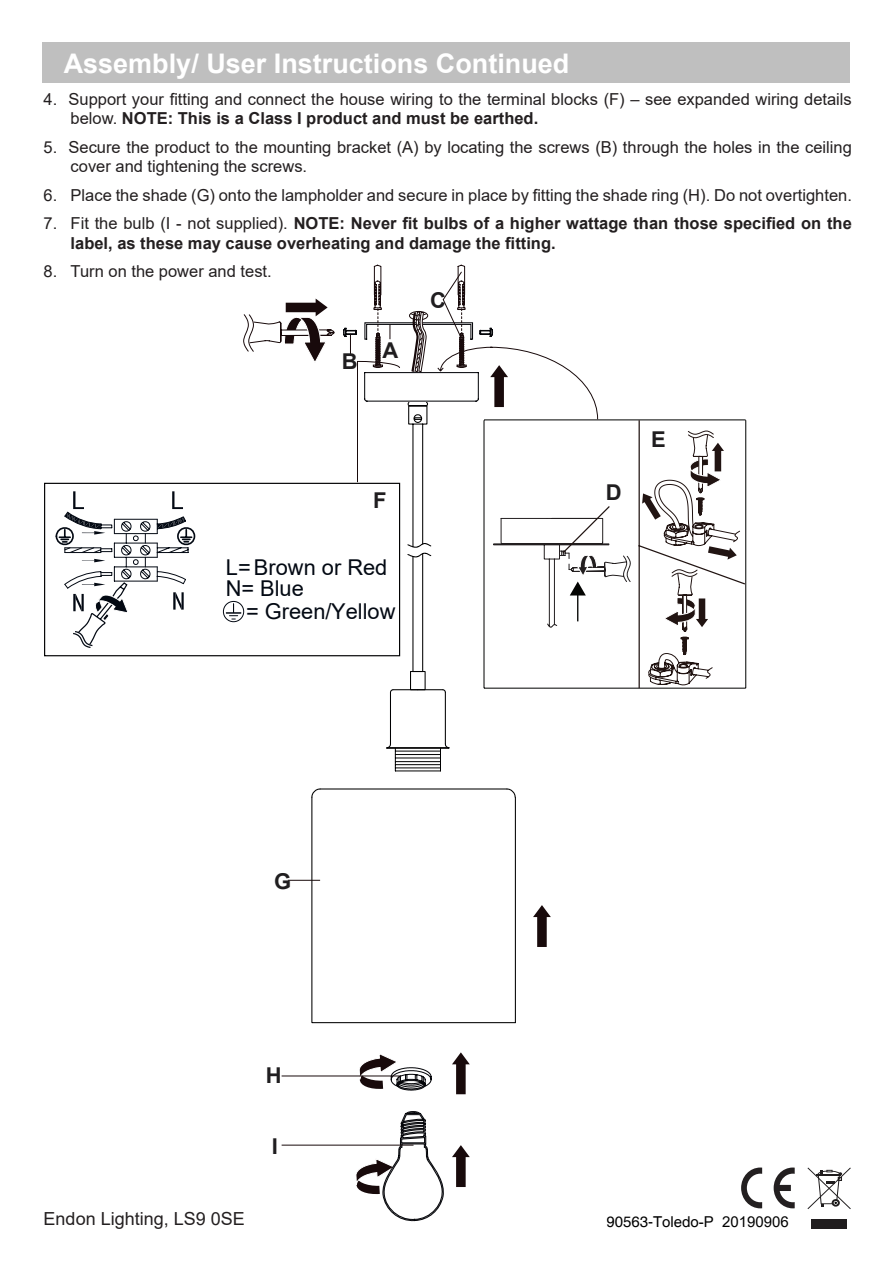
<style>
.page{position:relative;width:893px;height:1263px;background:#fff}
.page>*{position:absolute;margin:0;border:0;box-sizing:border-box;transform-origin:0 0}
.t1{font:700 27px "Arial";color:#fff}
.t2{font:21.9px/44.1px "Arial";color:#030913}
.t3{font:700 21.9px "Arial";color:#201e20}
.t4{font:18px "Arial";color:#231f20}
.t5{font:16.5px/19.8px "Arial";color:#231f20}
.t6{font:700 16.5px/19.8px "Arial";color:#231f20}
.t7{font:15px "Helvetica";color:#000}
.s1{font-weight:700}
.s2{font-weight:400}
.s3{font-family:"Arial"}
</style>
<div class="page">
<svg style="left:741px;top:1167px;width:21px;height:41px"></svg>
<svg style="left:774px;top:1167px;width:21px;height:41px"></svg>
<svg style="left:807px;top:1167px;width:44px;height:42px"></svg>
<div style="left:811px;top:1219px;width:36px;height:9px;background:#201d1e"></div>
<div style="left:43px;top:43px;width:807px;height:40px;background:#bfbfbf"></div>
<svg style="left:243px;top:299px;width:92px;height:62px"></svg>
<svg style="left:363px;top:789px;width:69px;height:302px"></svg>
<svg style="left:533px;top:905px;width:18px;height:42px"></svg>
<svg style="left:452px;top:1052px;width:18px;height:42px"></svg>
<svg style="left:359px;top:1053px;width:39px;height:37px"></svg>
<svg style="left:356px;top:1111px;width:88px;height:110px"></svg>
<svg style="left:452px;top:1145px;width:18px;height:42px"></svg>
<hr style="left:395px;top:771px;width:45px;height:1px;background:#000001">
<svg style="left:406px;top:771px;width:100px;height:25px"></svg>
<svg style="left:506px;top:788px;width:10px;height:8px"></svg>
<hr style="left:320px;top:788px;width:187px;height:1px;background:#000001">
<svg style="left:311px;top:788px;width:10px;height:8px"></svg>
<svg style="left:311px;top:796px;width:205px;height:228px"></svg>
<hr style="left:484px;top:419px;width:262px;height:1px;background:#191a19">
<hr style="left:484px;top:688px;width:262px;height:1px;background:#191a19">
<svg style="left:637px;top:419px;width:109px;height:270px"></svg>
<svg style="left:342px;top:264px;width:289px;height:507px"></svg>
<svg style="left:55px;top:491px;width:141px;height:157px"></svg>
<div style="left:223px;top:601px;width:21px;height:21px;border:1px solid #030913;border-radius:50%"></div>
<svg style="left:226px;top:604px;width:15px;height:16px"></svg>
<div style="left:44px;top:483px;width:356px;height:173px;border:1px solid #000002"></div>
<hr style="left:288px;top:880px;width:32px;height:1px;background:#180a0b">
<hr style="left:282px;top:1075px;width:119px;height:1px;background:#180a0b">
<hr style="left:282px;top:1145px;width:131px;height:1px;background:#180a0b">
<p class="t1" style="left:64px;top:44px;width:507px">Assembly/ User Instructions Continued</p>
<p class="t5" style="left:71px;top:89px;width:783px;text-indent:-27px">4. Support your fitting and connect the house wiring to the terminal blocks (F) – see expanded wiring details below. <span class="s1">NOTE: This is a Class I product and must be earthed.</span></p>
<p class="t5" style="left:71px;top:137px;width:783px;text-indent:-27px">5. Secure the product to the mounting bracket (A) by locating the screws (B) through the holes in the ceiling cover and tightening the screws.</p>
<p class="t5" style="left:44px;top:185px;width:810px">6. Place the shade (G) onto the lampholder and secure in place by fitting the shade ring (H). Do not overtighten.</p>
<p class="t6" style="left:71px;top:213px;width:783px;text-indent:-27px"><span class="s2">7. Fit the bulb (I - not supplied).</span> NOTE: Never fit bulbs of a higher wattage than those specified on the label, as these may cause overheating and damage the fitting.</p>
<p class="t5" style="left:44px;top:261px;width:230px">8. Turn on the power and test.</p>
<h2 class="t3" style="left:342px;top:346px;width:17px">B</h2>
<h2 class="t3" style="left:382px;top:334px;width:17px">A</h2>
<h2 class="t3" style="left:430px;top:285px;width:17px">C</h2>
<h2 class="t3" style="left:373px;top:485px;width:15px">F</h2>
<h2 class="t2" style="left:246px;top:545px;width:151px;text-indent:-20px">L= Brown or Red = Green/Yellow</h2>
<h2 class="t2" style="left:226px;top:566px;width:80px">N= Blue</h2>
<h2 class="t3" style="left:274px;top:866px;width:19px">G</h2>
<p class="t4" style="left:44px;top:1206px;width:203px">Endon Lighting, LS9 0SE</p>
<h2 class="t3" style="left:266px;top:1060px;width:17px">H</h2>
<h2 class="t3" style="left:272px;top:1130px;width:8px">I</h2>
<h2 class="t3" style="left:606px;top:476px;width:17px">D</h2>
<h2 class="t3" style="left:651px;top:424px;width:16px">E</h2>
<p class="t7" style="left:606px;top:1213px;width:184px">90563-Toledo<span class="s3">-P 20190906</span></p>
</div>
